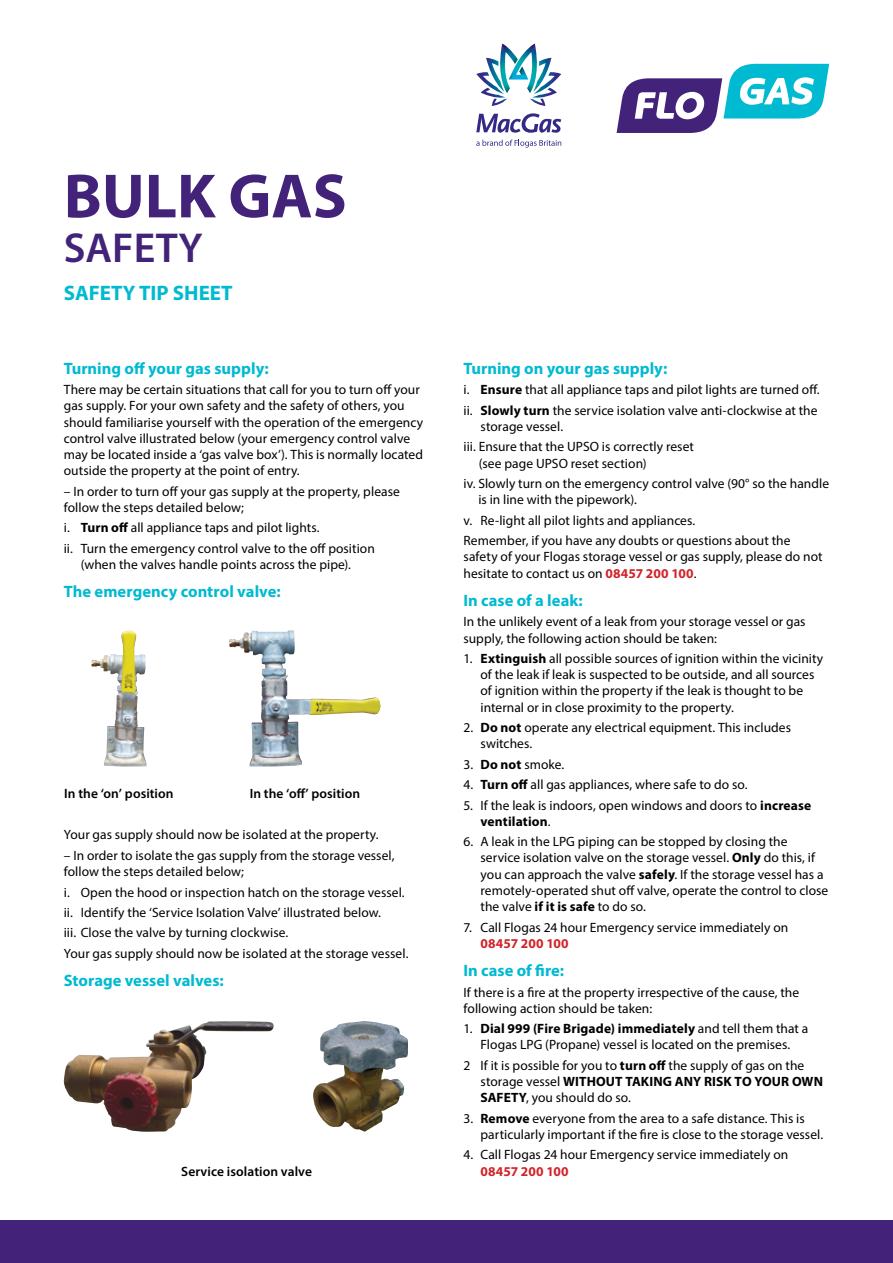
<style>
.page{position:relative;width:893px;height:1263px;background:#fff}
.page>*{position:absolute;margin:0;border:0;box-sizing:border-box;transform-origin:0 0}
.t1{font:700 63px "Myriad Pro";color:#422379}
.t2{font:600 42px "Myriad Pro";color:#422379}
.t3{font:700 21px "Myriad Pro";color:#00bad1}
.t4{font:700 16.5px "Myriad Pro";color:#00bad1}
.t5{font:13.5px/16.2px "Myriad Pro";letter-spacing:.005em;color:#000}
.t6{font:600 13.5px "Myriad Pro";letter-spacing:.005em;color:#000}
.t7{font:700 13.5px "Myriad Pro";letter-spacing:.01em;color:#d2232a}
.s1{font-weight:700}
.s2{font-weight:700;color:#d2232a}
</style>
<div class="page">
<svg style="left:617px;top:64px;width:212px;height:69px"></svg>
<svg style="left:476px;top:113px;width:85px;height:20px"></svg>
<svg style="left:476px;top:44px;width:85px;height:62px"></svg>
<svg style="left:476px;top:140px;width:85px;height:8px"></svg>
<img style="left:91px;top:630px;width:55px;height:136px">
<img style="left:229px;top:630px;width:152px;height:136px">
<img style="left:63px;top:1021px;width:211px;height:111px">
<img style="left:313px;top:1021px;width:95px;height:111px">
<div style="left:0;top:1220px;width:893px;height:43px;background:#422379"></div>
<h1 class="t1" style="left:64px;top:155px;width:284px">BULK GAS</h1>
<h2 class="t2" style="left:64px;top:222px;width:140px">SAFETY</h2>
<h3 class="t3" style="left:64px;top:280px;width:171px">SAFETY TIP SHEET</h3>
<p class="t4" style="left:64px;top:357px;width:206px">Turning off your gas supply:</p>
<p class="t5" style="left:64px;top:381px;width:361px">There may be certain situations that call for you to turn off your gas supply. For your own safety and the safety of others, you should familiarise yourself with the operation of the emergency control valve illustrated below (your emergency control valve may be located inside a ‘gas valve box’). This is normally located outside the property at the point of entry.</p>
<p class="t5" style="left:64px;top:483px;width:338px">– In order to turn off your gas supply at the property, please follow the steps detailed below;</p>
<p class="t5" style="left:64px;top:517px;width:313px;line-height:20.4px">i. <span class="s1">Turn off</span> all appliance taps and pilot lights.<br>ii. Turn the emergency control valve to the off position</p>
<p class="t5" style="left:81px;top:556px;width:272px">(when the valves handle points across the pipe).</p>
<p class="t4" style="left:64px;top:581px;width:218px">The emergency control valve:</p>
<p class="t6" style="left:64px;top:785px;width:111px">In the ‘on’ position</p>
<p class="t6" style="left:250px;top:785px;width:112px">In the ‘off’ position</p>
<p class="t5" style="left:64px;top:826px;width:316px">Your gas supply should now be isolated at the property.</p>
<p class="t5" style="left:64px;top:847px;width:332px">– In order to isolate the gas supply from the storage vessel, follow the steps detailed below;</p>
<p class="t5" style="left:64px;top:881px;width:346px;line-height:20.4px">i. Open the hood or inspection hatch on the storage vessel. ii. Identify the ‘Service Isolation Valve’ illustrated below.<br>iii. Close the valve by turning clockwise.<br>Your gas supply should now be isolated at the storage vessel.</p>
<p class="t4" style="left:64px;top:970px;width:162px">Storage vessel valves:</p>
<p class="t6" style="left:181px;top:1163px;width:132px">Service isolation valve</p>
<p class="t4" style="left:463px;top:357px;width:205px">Turning on your gas supply:</p>
<p class="t5" style="left:463px;top:379px;width:358px;line-height:20.4px">i. <span class="s1">Ensure</span> that all appliance taps and pilot lights are turned off. ii. <span class="s1">Slowly turn</span> the service isolation valve anti-clockwise at the</p>
<p class="t5" style="left:463px;top:416px;width:232px;line-height:20.4px;text-indent:17px">storage vessel.<br>iii. Ensure that the UPSO is correctly reset</p>
<p class="t5" style="left:463px;top:453px;width:367px;line-height:20.4px;text-indent:15px">(see page UPSO reset section)<br>iv. Slowly turn on the emergency control valve (90° so the handle</p>
<p class="t5" style="left:463px;top:489px;width:328px;line-height:20.4px;text-indent:15px">is in line with the pipework).<br>v. Re-light all pilot lights and appliances.<br>Remember, if you have any doubts or questions about the</p>
<p class="t5" style="left:463px;top:548px;width:361px">safety of your Flogas storage vessel or gas supply, please do not hesitate to contact us on <span class="s2">08457 200 100</span>.</p>
<p class="t4" style="left:463px;top:589px;width:121px">In case of a leak:</p>
<p class="t5" style="left:463px;top:613px;width:344px">In the unlikely event of a leak from your storage vessel or gas supply, the following action should be taken:</p>
<p class="t5" style="left:480px;top:650px;width:344px;text-indent:-17px">1. <span class="s1">Extinguish</span> all possible sources of ignition within the vicinity of the leak if leak is suspected to be outside, and all sources of ignition within the property if the leak is thought to be internal or in close proximity to the property.</p>
<p class="t5" style="left:480px;top:719px;width:312px;text-indent:-17px">2. <span class="s1">Do not</span> operate any electrical equipment. This includes switches.</p>
<p class="t5" style="left:463px;top:756px;width:102px">3. <span class="s1">Do not</span> smoke.</p>
<p class="t5" style="left:463px;top:776px;width:286px">4. <span class="s1">Turn off</span> all gas appliances, where safe to do so.</p>
<p class="t5" style="left:480px;top:797px;width:332px;text-indent:-17px">5. If the leak is indoors, open windows and doors to <span class="s1">increase ventilation</span>.</p>
<p class="t5" style="left:480px;top:833px;width:349px;text-indent:-17px">6. A leak in the LPG piping can be stopped by closing the service isolation valve on the storage vessel. <span class="s1">Only</span> do this, if you can approach the valve <span class="s1">safely</span>. If the storage vessel has a remotely-operated shut off valve, operate the control to close the valve <span class="s1">if it is safe</span> to do so.</p>
<p class="t5" style="left:463px;top:919px;width:326px">7. Call Flogas 24 hour Emergency service immediately on</p>
<p class="t7" style="left:480px;top:934px;width:90px">08457 200 100</p>
<p class="t4" style="left:463px;top:960px;width:102px">In case of fire:</p>
<p class="t5" style="left:463px;top:984px;width:337px">If there is a fire at the property irrespective of the cause, the following action should be taken:</p>
<p class="t5" style="left:463px;top:1020px;width:346px;text-align:center">1. <span class="s1">Dial 999 (Fire Brigade) immediately</span> and tell them that a<br>Flogas LPG (Propane) vessel is located on the premises.</p>
<p class="t5" style="left:480px;top:1057px;width:344px;text-indent:-17px">2 If it is possible for you to <span class="s1">turn off</span> the supply of gas on the storage vessel <span class="s1">WITHOUT TAKING ANY RISK TO YOUR OWN<br>SAFETY</span>, you should do so.</p>
<p class="t5" style="left:480px;top:1110px;width:344px;text-indent:-17px">3. <span class="s1">Remove</span> everyone from the area to a safe distance. This is particularly important if the fire is close to the storage vessel.</p>
<p class="t5" style="left:463px;top:1146px;width:326px">4. Call Flogas 24 hour Emergency service immediately on</p>
<p class="t7" style="left:480px;top:1162px;width:90px">08457 200 100</p>
</div>
